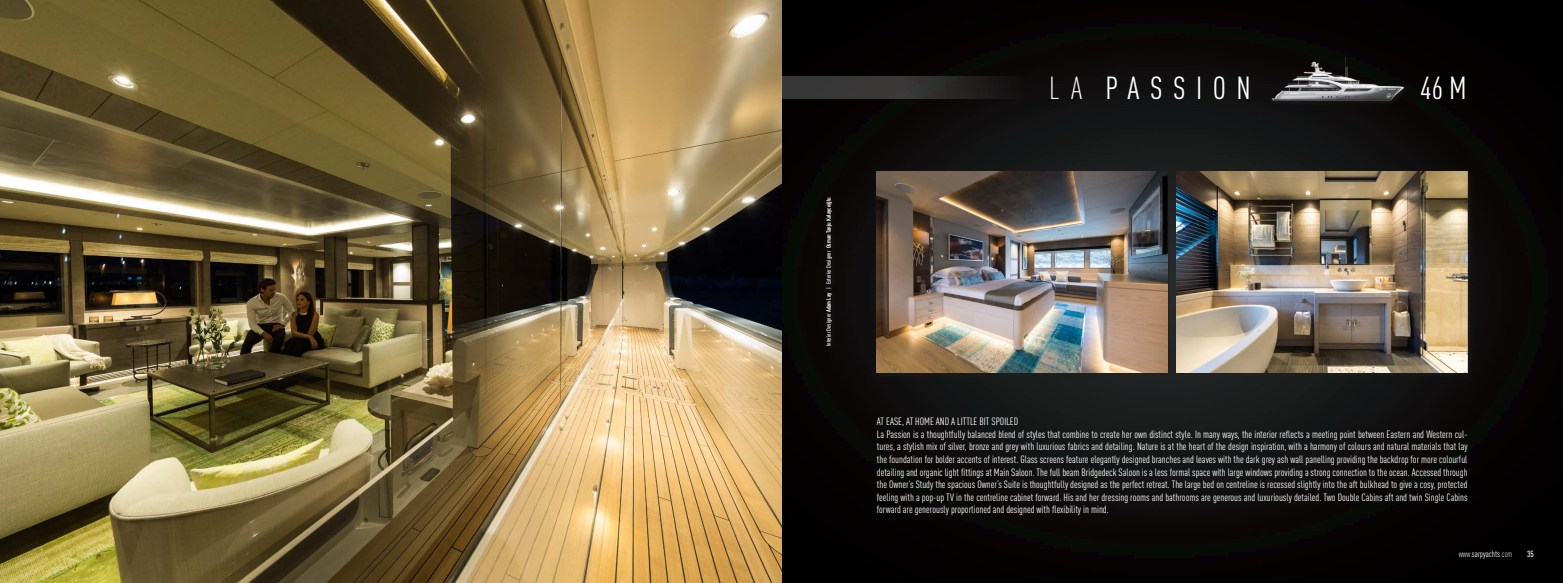
<style>
.page{position:relative;width:1563px;height:583px;background:#fff}
.page>*{position:absolute;margin:0;border:0;box-sizing:border-box;transform-origin:0 0}
.t1{font:condensed 31.5px "DIN Pro";letter-spacing:.33em;color:#fff}
.t2{font:condensed 10.5px/12.6px "DIN Pro";color:#fff;text-align:justify}
.t3{font:condensed 8.75px "DIN Pro";color:#fff}
.t4{font:500 condensed 8.75px "DIN Pro";color:#fff}
.t5{font:500 condensed 6.12px "DIN Pro";color:#fff}
.s1{font-weight:700}
.s2{font-weight:300}
</style>
<div class="page">
<img style="left:781px;top:0;width:782px;height:583px">
<img style="left:0;top:0;width:781px;height:583px">
<div style="left:873px;top:168px;width:302px;height:211px;background:#231f20;opacity:.75"></div>
<img style="left:877px;top:171px;width:290px;height:201px">
<div style="left:1173px;top:168px;width:301px;height:211px;background:#231f20;opacity:.75"></div>
<img style="left:1176px;top:171px;width:291px;height:201px">
<div style="left:823px;top:194px;width:15px;height:159px;background:#0e0a0a"></div>
<div style="left:781px;top:76px;width:247px;height:22px;background:linear-gradient(to right,#444343,#1a1716)"></div>
<div style="left:1269px;top:56px;width:141px;height:51px;background:#070606"></div>
<img style="left:1270px;top:58px;width:134px;height:50px">
<p class="t5" style="left:824px;top:346px;width:151px;rotate:-90deg">Interior Designer <span class="s1">Adam Lay</span> | Exterior Designer <span class="s1">Osman Tanju Kalaycıoğlu</span></p>
<p class="t1" style="left:1049px;top:65px;width:203px"><span class="s2">LA</span> PASSION</p>
<p class="t1" style="left:1420px;top:65px;width:48px">46 M</p>
<p class="t2" style="left:877px;top:414px;width:143px">AT EASE, AT HOME AND A LITTLE BIT SPOILED</p>
<p class="t2" style="left:877px;top:427px;width:592px">La Passion is a thoughtfully balanced blend of styles that combine to create her own distinct style. In many ways, the interior reflects a meeting point between Eastern and Western cul&shy;tures, a stylish mix of silver, bronze and grey with luxurious fabrics and detailing. Nature is at the heart of the design inspiration, with a harmony of colours and natural materials that lay the foundation for bolder accents of interest. Glass screens feature elegantly designed branches and leaves with the dark grey ash wall panelling providing the backdrop for more colourful detailing and organic light fittings at Main Saloon. The full beam Bridgedeck Saloon is a less formal space with large windows providing a strong connection to the ocean. Accessed through the Owner’s Study the spacious Owner’s Suite is thoughtfully designed as the perfect retreat. The large bed on centreline is recessed slightly into the aft bulkhead to give a cosy, protected feeling with a pop-up TV in the centreline cabinet forward. His and her dressing rooms and bathrooms are generous and luxuriously detailed. Two Double Cabins aft and twin Single Cabins forward are generously proportioned and designed with flexibility in mind.</p>
<p class="t3" style="left:1458px;top:547px;width:55px"><span class="s2">www.</span>sarpyachts<span class="s2">.com</span></p>
<p class="t4" style="left:1527px;top:547px;width:8px">35</p>
</div>
